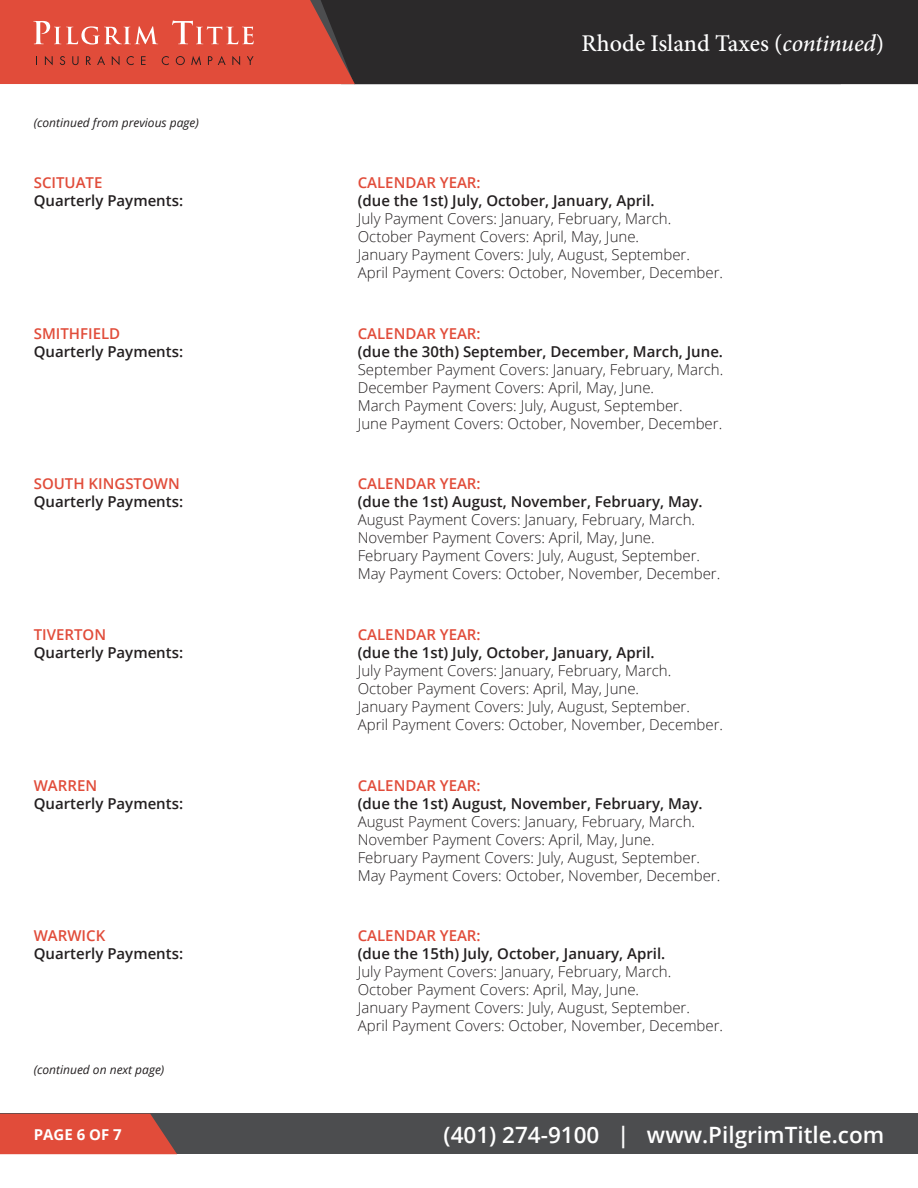
<style>
.page{position:relative;width:918px;height:1188px;background:#fff}
.page>*{position:absolute;margin:0;border:0;box-sizing:border-box;transform-origin:0 0}
.t1{font:500 24px "Minion Pro";letter-spacing:-.005em;color:#fff}
.t2{font:600 22.5px "Open Sans";color:#fff}
.t3{font:300 15px/18px "Open Sans";color:#231f20}
.t4{font:600 15px "Open Sans";color:#e14c3a}
.t5{font:600 15px "Open Sans";color:#231f20}
.t6{font:700 15px "Open Sans";color:#fff}
.t7{font:italic 12px "Open Sans";color:#231f20}
.s1{font-style:italic}
.s2{font-weight:600}
</style>
<div class="page">
<div style="left:355px;top:0;width:563px;height:84px;background:#2b292a"></div>
<svg style="left:0;top:0;width:355px;height:84px;background:#d45040"></svg>
<div style="left:0;top:1114px;width:918px;height:40px;background:#4c4d4f"></div>
<svg style="left:0;top:1114px;width:177px;height:40px;background:#d54c3b"></svg>
<p class="t7" style="left:34px;top:115px;width:167px">(continued from previous page)</p>
<p class="t1" style="left:582px;top:27px;width:304px">Rhode Island Taxes (<span class="s1">continued</span>)</p>
<p class="t4" style="left:34px;top:172px;width:70px">SCITUATE</p>
<p class="t4" style="left:358px;top:172px;width:124px">CALENDAR YEAR:</p>
<p class="t5" style="left:34px;top:190px;width:151px">Quarterly Payments:</p>
<p class="t3" style="left:358px;top:191px;width:367px"><span class="s2">(due the 1st) July, October, January, April.<br></span>July Payment Covers: January, February, March.<br>October Payment Covers: April, May, June.<br>January Payment Covers: July, August, September.<br>April Payment Covers: October, November, December.</p>
<p class="t4" style="left:34px;top:323px;width:88px">SMITHFIELD</p>
<p class="t4" style="left:358px;top:323px;width:124px">CALENDAR YEAR:</p>
<p class="t5" style="left:34px;top:341px;width:151px">Quarterly Payments:</p>
<p class="t3" style="left:358px;top:342px;width:367px"><span class="s2">(due the 30th) September, December, March, June.<br></span>September Payment Covers: January, February, March.<br>December Payment Covers: April, May, June.<br>March Payment Covers: July, August, September.<br>June Payment Covers: October, November, December.</p>
<p class="t4" style="left:34px;top:474px;width:148px">SOUTH KINGSTOWN</p>
<p class="t4" style="left:358px;top:474px;width:124px">CALENDAR YEAR:</p>
<p class="t5" style="left:34px;top:492px;width:151px">Quarterly Payments:</p>
<p class="t3" style="left:358px;top:492px;width:364px"><span class="s2">(due the 1st) August, November, February, May.<br></span>August Payment Covers: January, February, March.<br>November Payment Covers: April, May, June.<br>February Payment Covers: July, August, September.<br>May Payment Covers: October, November, December.</p>
<p class="t4" style="left:34px;top:624px;width:74px">TIVERTON</p>
<p class="t4" style="left:358px;top:624px;width:124px">CALENDAR YEAR:</p>
<p class="t5" style="left:34px;top:642px;width:151px">Quarterly Payments:</p>
<p class="t3" style="left:358px;top:643px;width:367px"><span class="s2">(due the 1st) July, October, January, April.<br></span>July Payment Covers: January, February, March.<br>October Payment Covers: April, May, June.<br>January Payment Covers: July, August, September.<br>April Payment Covers: October, November, December.</p>
<p class="t4" style="left:34px;top:775px;width:65px">WARREN</p>
<p class="t4" style="left:358px;top:775px;width:124px">CALENDAR YEAR:</p>
<p class="t5" style="left:34px;top:793px;width:151px">Quarterly Payments:</p>
<p class="t3" style="left:358px;top:794px;width:364px"><span class="s2">(due the 1st) August, November, February, May.<br></span>August Payment Covers: January, February, March.<br>November Payment Covers: April, May, June.<br>February Payment Covers: July, August, September.<br>May Payment Covers: October, November, December.</p>
<p class="t4" style="left:34px;top:926px;width:73px">WARWICK</p>
<p class="t4" style="left:358px;top:926px;width:124px">CALENDAR YEAR:</p>
<p class="t5" style="left:34px;top:944px;width:151px">Quarterly Payments:</p>
<p class="t3" style="left:358px;top:945px;width:367px"><span class="s2">(due the 15th) July, October, January, April.<br></span>July Payment Covers: January, February, March.<br>October Payment Covers: April, May, June.<br>January Payment Covers: July, August, September.<br>April Payment Covers: October, November, December.</p>
<p class="t7" style="left:34px;top:1061px;width:132px">(continued on next page)</p>
<p class="t6" style="left:34px;top:1124px;width:90px">PAGE 6 OF 7</p>
<p class="t2" style="left:444px;top:1119px;width:442px">(401) 274-9100 | www.PilgrimTitle.com</p>
</div>
